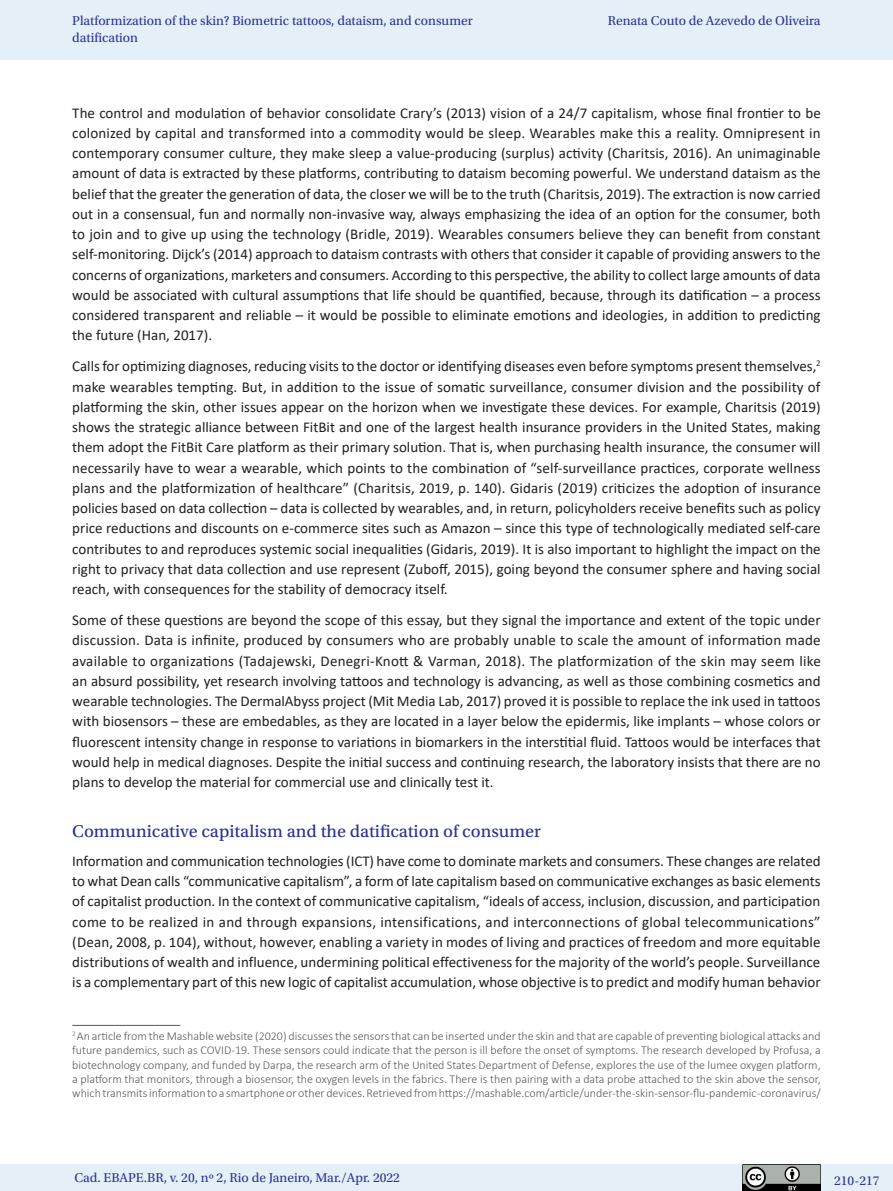
<style>
.page{position:relative;width:893px;height:1191px;background:#fff}
.page>*{position:absolute;margin:0;border:0;box-sizing:border-box;transform-origin:0 0}
._07_2_sub2{font:18px "Utopia Std Capt";color:#2b3393}
._06_0_texto{font:15px/20.2px "Calibri";color:#231f20;text-align:justify}
.t1{font:13.5px/16.5px "Utopia Std";color:#2b3393}
._06_3_nota_de_rodape{font:300 12px/14.4px "Calibri";color:#57585a;text-align:justify}
</style>
<div class="page">
<div style="left:0;top:0;width:893px;height:60px;background:#e4eff8"></div>
<div style="left:0;top:1164px;width:893px;height:27px;background:#e4eff8"></div>
<img style="left:743px;top:1164px;width:78px;height:27px">
<hr style="left:72px;top:1025px;width:108px;height:1px;background:#57585a">
<p class="t1" style="left:72px;top:13px;width:402px">Platformization of the skin? Biometric tattoos, dataism, and consumer datification</p>
<p class="t1" style="left:608px;top:13px;width:214px">Renata Couto de Azevedo de Oliveira</p>
<p class="_06_0_texto" style="left:72px;top:102px;width:750px">The control and modulation of behavior consolidate Crary’s (2013) vision of a 24/7 capitalism, whose final frontier to be colonized by capital and transformed into a commodity would be sleep. Wearables make this a reality. Omnipresent in contemporary consumer culture, they make sleep a value-producing (surplus) activity (Charitsis, 2016). An unimaginable amount of data is extracted by these platforms, contributing to dataism becoming powerful. We understand dataism as the belief that the greater the generation of data, the closer we will be to the truth (Charitsis, 2019). The extraction is now carried out in a consensual, fun and normally non-invasive way, always emphasizing the idea of an option for the consumer, both to join and to give up using the technology (Bridle, 2019). Wearables consumers believe they can benefit from constant self-monitoring. Dijck’s (2014) approach to dataism contrasts with others that consider it capable of providing answers to the concerns of organizations, marketers and consumers. According to this perspective, the ability to collect large amounts of data would be associated with cultural assumptions that life should be quantified, because, through its datification – a process considered transparent and reliable – it would be possible to eliminate emotions and ideologies, in addition to predicting the future (Han, 2017).</p>
<p class="_06_0_texto" style="left:72px;top:356px;width:750px">Calls for optimizing diagnoses, reducing visits to the doctor or identifying diseases even before symptoms present themselves,<sup>2 </sup>make wearables tempting. But, in addition to the issue of somatic surveillance, consumer division and the possibility of platforming the skin, other issues appear on the horizon when we investigate these devices. For example, Charitsis (2019) shows the strategic alliance between FitBit and one of the largest health insurance providers in the United States, making them adopt the FitBit Care platform as their primary solution. That is, when purchasing health insurance, the consumer will necessarily have to wear a wearable, which points to the combination of “self-surveillance practices, corporate wellness plans and the platformization of healthcare” (Charitsis, 2019, p. 140). Gidaris (2019) criticizes the adoption of insurance policies based on data collection – data is collected by wearables, and, in return, policyholders receive benefits such as policy price reductions and discounts on e-commerce sites such as Amazon – since this type of technologically mediated self-care contributes to and reproduces systemic social inequalities (Gidaris, 2019). It is also important to highlight the impact on the right to privacy that data collection and use represent (Zuboff, 2015), going beyond the consumer sphere and having social reach, with consequences for the stability of democracy itself.</p>
<p class="_06_0_texto" style="left:72px;top:609px;width:750px">Some of these questions are beyond the scope of this essay, but they signal the importance and extent of the topic under discussion. Data is infinite, produced by consumers who are probably unable to scale the amount of information made available to organizations (Tadajewski, Denegri-Knott &amp; Varman, 2018). The platformization of the skin may seem like an absurd possibility, yet research involving tattoos and technology is advancing, as well as those combining cosmetics and wearable technologies. The DermalAbyss project (Mit Media Lab, 2017) proved it is possible to replace the ink used in tattoos with biosensors – these are embedables, as they are located in a layer below the epidermis, like implants – whose colors or fluorescent intensity change in response to variations in biomarkers in the interstitial fluid. Tattoos would be interfaces that would help in medical diagnoses. Despite the initial success and continuing research, the laboratory insists that there are no plans to develop the material for commercial use and clinically test it.</p>
<p class="_07_2_sub2" style="left:72px;top:821px;width:470px">Communicative capitalism and the datification of consumer</p>
<p class="_06_0_texto" style="left:72px;top:850px;width:750px">Information and communication technologies (ICT) have come to dominate markets and consumers. These changes are related to what Dean calls “communicative capitalism”, a form of late capitalism based on communicative exchanges as basic elements of capitalist production. In the context of communicative capitalism, “ideals of access, inclusion, discussion, and participation come to be realized in and through expansions, intensifications, and interconnections of global telecommunications” (Dean, 2008, p. 104), without, however, enabling a variety in modes of living and practices of freedom and more equitable distributions of wealth and influence, undermining political effectiveness for the majority of the world’s people. Surveillance is a complementary part of this new logic of capitalist accumulation, whose objective is to predict and modify human behavior</p>
<p class="_06_3_nota_de_rodape" style="left:72px;top:1028px;width:750px"><sup>2</sup> An article from the Mashable website (2020) discusses the sensors that can be inserted under the skin and that are capable of preventing biological attacks and future pandemics, such as COVID-19. These sensors could indicate that the person is ill before the onset of symptoms. The research developed by Profusa, a biotechnology company, and funded by Darpa, the research arm of the United States Department of Defense, explores the use of the lumee oxygen platform, a platform that monitors, through a biosensor, the oxygen levels in the fabrics. There is then pairing with a data probe attached to the skin above the sensor, which transmits information to a smartphone or other devices. Retrieved from https://mashable.com/article/under-the-skin-sensor-flu-pandemic-coronavirus/</p>
<p class="t1" style="left:74px;top:1169px;width:327px">Cad. EBAPE.BR, v. 20, nº 2, Rio de Janeiro, Mar./Apr. 2022</p>
<p class="t1" style="left:834px;top:1172px;width:47px">210-217</p>
</div>
